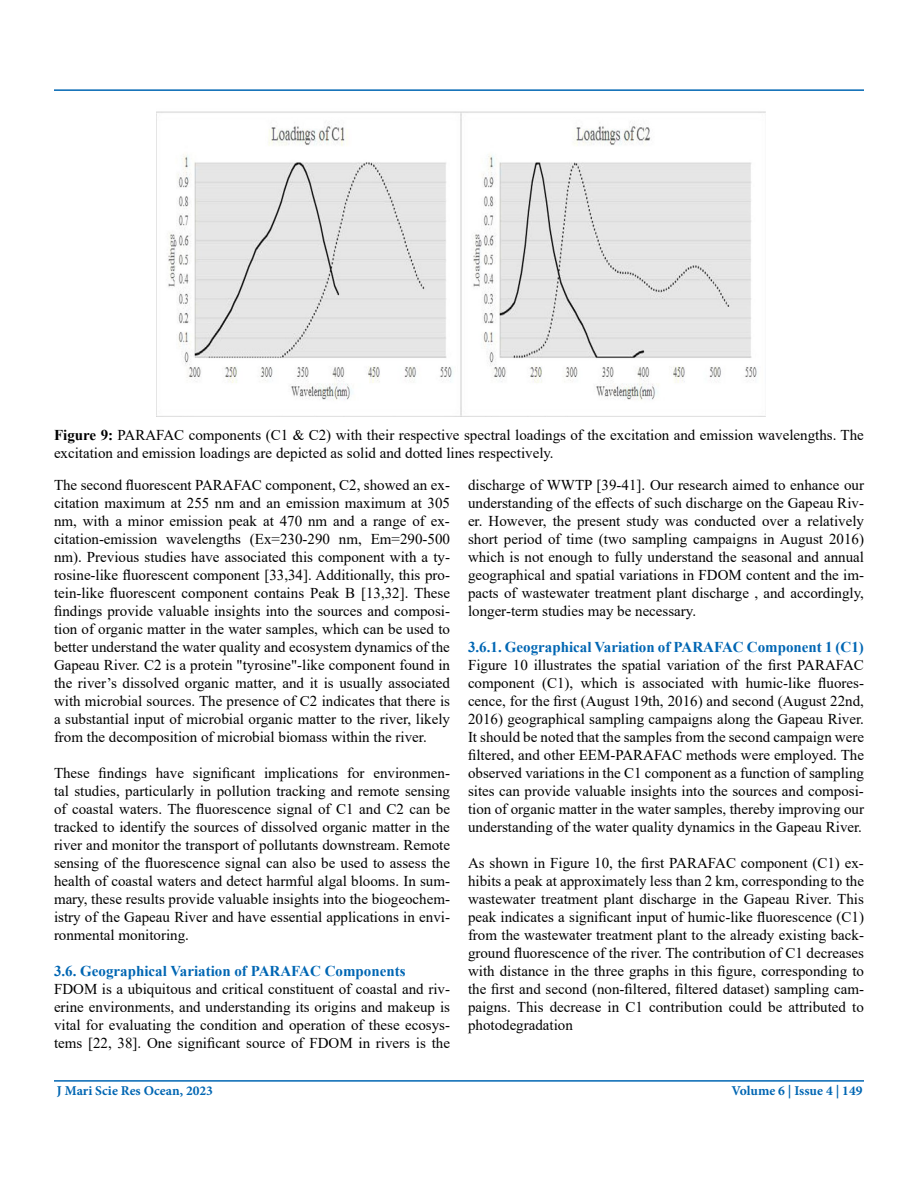
<style>
.page{position:relative;width:918px;height:1188px;background:#fff}
.page>*{position:absolute;margin:0;border:0;box-sizing:border-box;transform-origin:0 0}
.t1{font:15px/18px "Times New Roman";color:#000;text-align:justify}
.t2{font:700 15px "Times New Roman";color:#0066b3}
.t3{font:700 13.5px "Minion Pro";color:#0066b3}
.s1{font-weight:700}
</style>
<div class="page">
<hr style="left:54px;top:1080px;width:810px;height:2px;background:#0066b3">
<hr style="left:54px;top:89px;width:810px;height:2px;background:#0066b3">
<img style="left:156px;top:111px;width:610px;height:306px">
<p class="t1" style="left:54px;top:426px;width:811px"><span class="s1">Figure 9:</span> PARAFAC components (C1 &amp; C2) with their respective spectral loadings of the excitation and emission wavelengths. The excitation and emission loadings are depicted as solid and dotted lines respectively.</p>
<p class="t1" style="left:54px;top:475px;width:398px">The second fluorescent PARAFAC component, C2, showed an ex&shy;citation maximum at 255 nm and an emission maximum at 305 nm, with a minor emission peak at 470 nm and a range of ex&shy;citation-emission wavelengths (Ex=230-290 nm, Em=290-500 nm). Previous studies have associated this component with a ty&shy;rosine-like fluorescent component [33,34]. Additionally, this pro&shy;tein-like fluorescent component contains Peak B [13,32]. These findings provide valuable insights into the sources and composi&shy;tion of organic matter in the water samples, which can be used to better understand the water quality and ecosystem dynamics of the Gapeau River. C2 is a protein "tyrosine"-like component found in the river’s dissolved organic matter, and it is usually associated with microbial sources. The presence of C2 indicates that there is a substantial input of microbial organic matter to the river, likely from the decomposition of microbial biomass within the river.</p>
<p class="t1" style="left:54px;top:763px;width:398px">These findings have significant implications for environmen&shy;tal studies, particularly in pollution tracking and remote sensing of coastal waters. The fluorescence signal of C1 and C2 can be tracked to identify the sources of dissolved organic matter in the river and monitor the transport of pollutants downstream. Remote sensing of the fluorescence signal can also be used to assess the health of coastal waters and detect harmful algal blooms. In sum&shy;mary, these results provide valuable insights into the biogeochem&shy;istry of the Gapeau River and have essential applications in envi&shy;ronmental monitoring.</p>
<p class="t2" style="left:54px;top:960px;width:353px">3.6. Geographical Variation of PARAFAC Components</p>
<p class="t1" style="left:54px;top:979px;width:398px">FDOM is a ubiquitous and critical constituent of coastal and riv&shy;erine environments, and understanding its origins and makeup is vital for evaluating the condition and operation of these ecosys&shy;tems [22, 38]. One significant source of FDOM in rivers is the</p>
<p class="t1" style="left:468px;top:475px;width:398px">discharge of WWTP [39-41]. Our research aimed to enhance our understanding of the effects of such discharge on the Gapeau Riv&shy;er. However, the present study was conducted over a relatively short period of time (two sampling campaigns in August 2016) which is not enough to fully understand the seasonal and annual geographical and spatial variations in FDOM content and the im&shy;pacts of wastewater treatment plant discharge , and accordingly, longer-term studies may be necessary.</p>
<p class="t2" style="left:468px;top:636px;width:397px">3.6.1. Geographical Variation of PARAFAC Component 1 (C1)</p>
<p class="t1" style="left:468px;top:655px;width:398px">Figure 10 illustrates the spatial variation of the first PARAFAC component (C1), which is associated with humic-like fluores&shy;cence, for the first (August 19th, 2016) and second (August 22nd, 2016) geographical sampling campaigns along the Gapeau River.<br>It should be noted that the samples from the second campaign were filtered, and other EEM-PARAFAC methods were employed. The observed variations in the C1 component as a function of sampling sites can provide valuable insights into the sources and composi&shy;tion of organic matter in the water samples, thereby improving our understanding of the water quality dynamics in the Gapeau River.</p>
<p class="t1" style="left:468px;top:853px;width:398px">As shown in Figure 10, the first PARAFAC component (C1) ex&shy;hibits a peak at approximately less than 2 km, corresponding to the wastewater treatment plant discharge in the Gapeau River. This peak indicates a significant input of humic-like fluorescence (C1) from the wastewater treatment plant to the already existing back&shy;ground fluorescence of the river. The contribution of C1 decreases with distance in the three graphs in this figure, corresponding to the first and second (non-filtered, filtered dataset) sampling cam&shy;paigns. This decrease in C1 contribution could be attributed to photodegradation</p>
<p class="t3" style="left:57px;top:1081px;width:158px">J Mari Scie Res Ocean, 2023</p>
<p class="t3" style="left:731px;top:1082px;width:133px">Volume 6 | Issue 4 | 149</p>
</div>
